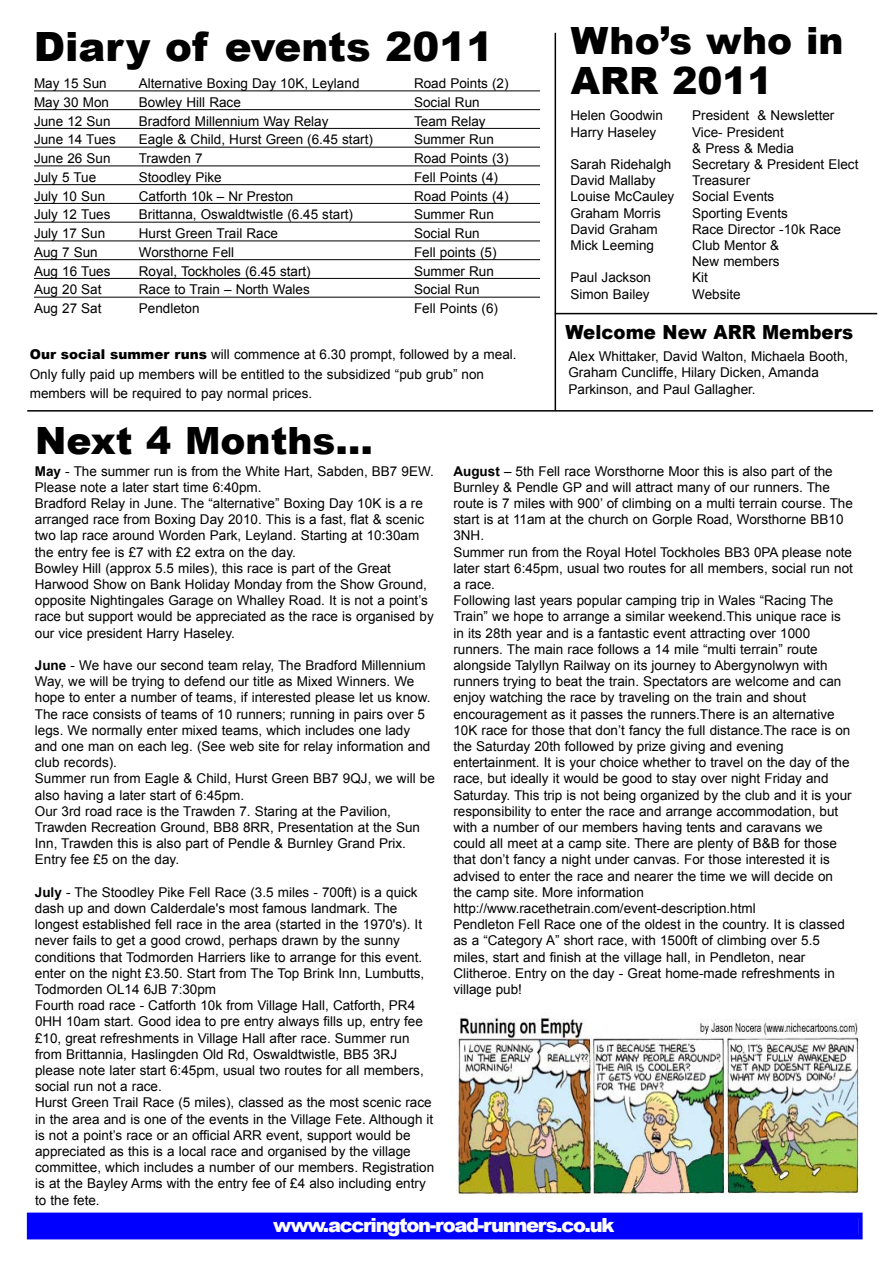
<style>
.page{position:relative;width:893px;height:1263px;background:#fff}
.page>*{position:absolute;margin:0;border:0;box-sizing:border-box;transform-origin:0 0}
.t1{font:900 40.35px "Arial";color:#000}
.t2{font:900 37.65px "Arial";color:#000}
.t3{font:900 19.5px "Arial";letter-spacing:-.065em;color:#fff}
.t4{font:900 19.5px "Arial";color:#000;scale:.93 1}
.t5{font:13.5px/16.2px "Arial";color:#000}
.s1{font-weight:900}
.s2{font-weight:700}
</style>
<div class="page">
<hr style="left:34px;top:91px;width:506px;height:1px;background:#000">
<hr style="left:34px;top:109px;width:506px;height:1px;background:#000">
<hr style="left:34px;top:128px;width:506px;height:1px;background:#000">
<hr style="left:34px;top:147px;width:506px;height:1px;background:#000">
<hr style="left:34px;top:166px;width:506px;height:1px;background:#000">
<hr style="left:34px;top:184px;width:506px;height:1px;background:#000">
<hr style="left:34px;top:203px;width:506px;height:1px;background:#000">
<hr style="left:34px;top:222px;width:506px;height:1px;background:#000">
<hr style="left:34px;top:241px;width:506px;height:1px;background:#000">
<hr style="left:34px;top:259px;width:506px;height:1px;background:#000">
<hr style="left:34px;top:278px;width:506px;height:1px;background:#000">
<hr style="left:34px;top:297px;width:506px;height:1px;background:#000">
<hr style="left:555px;top:33px;width:1px;height:378px;background:#000">
<hr style="left:555px;top:313px;width:322px;height:1px;background:#000">
<hr style="left:27px;top:410px;width:846px;height:2px;background:#000">
<div style="left:31px;top:1217px;width:827px;height:18px;background:#00f"></div>
<div style="left:27px;top:1212px;width:836px;height:27px;border:4px solid #00f"></div>
<img style="left:457px;top:1016px;width:402px;height:181px">
<h1 class="t1" style="left:34px;top:17px;width:461px">Diary of events 2011</h1>
<h2 class="t2" style="left:571px;top:13px;width:274px">Who’s who in</h2>
<p class="t5" style="left:34px;top:75px;width:74px">May 15 Sun</p>
<p class="t5" style="left:139px;top:75px;width:222px">Alternative Boxing Day 10K, Leyland</p>
<p class="t5" style="left:414px;top:75px;width:96px">Road Points (2)</p>
<p class="t5" style="left:34px;top:94px;width:77px">May 30 Mon</p>
<p class="t5" style="left:139px;top:94px;width:104px">Bowley Hill Race</p>
<p class="t5" style="left:414px;top:94px;width:67px">Social Run</p>
<h2 class="t2" style="left:571px;top:53px;width:203px">ARR 2011</h2>
<p class="t5" style="left:570px;top:108px;width:94px">Helen Goodwin</p>
<p class="t5" style="left:692px;top:108px;width:144px">President &amp; Newsletter</p>
<p class="t5" style="left:570px;top:124px;width:87px">Harry Haseley</p>
<p class="t5" style="left:692px;top:124px;width:103px">Vice- President &amp; Press &amp; Media</p>
<p class="t5" style="left:570px;top:156px;width:102px">Sarah Ridehalgh</p>
<p class="t5" style="left:692px;top:156px;width:168px">Secretary &amp; President Elect</p>
<p class="t5" style="left:570px;top:172px;width:87px">David Mallaby</p>
<p class="t5" style="left:692px;top:172px;width:60px">Treasurer</p>
<p class="t5" style="left:570px;top:189px;width:105px">Louise McCauley</p>
<p class="t5" style="left:692px;top:189px;width:84px">Social Events</p>
<p class="t5" style="left:570px;top:205px;width:92px">Graham Morris</p>
<p class="t5" style="left:692px;top:205px;width:97px">Sporting Events</p>
<p class="t5" style="left:570px;top:221px;width:89px">David Graham</p>
<p class="t5" style="left:692px;top:221px;width:150px">Race Director -10k Race</p>
<p class="t5" style="left:570px;top:237px;width:85px">Mick Leeming</p>
<p class="t5" style="left:692px;top:237px;width:89px">Club Mentor &amp;<br>New members</p>
<p class="t5" style="left:570px;top:270px;width:82px">Paul Jackson</p>
<p class="t5" style="left:692px;top:270px;width:17px">Kit</p>
<p class="t5" style="left:570px;top:286px;width:81px">Simon Bailey</p>
<p class="t5" style="left:692px;top:286px;width:50px">Website</p>
<h3 class="t4" style="left:566px;top:317px;width:311px">Welcome New ARR Members</h3>
<p class="t5" style="left:568px;top:348px;width:281px">Alex Whittaker, David Walton, Michaela Booth,<br>Graham Cuncliffe, Hilary Dicken, Amanda<br>Parkinson, and Paul Gallagher.</p>
<p class="t5" style="left:34px;top:113px;width:78px">June 12 Sun</p>
<p class="t5" style="left:139px;top:113px;width:191px">Bradford Millennium Way Relay</p>
<p class="t5" style="left:414px;top:113px;width:73px">Team Relay</p>
<p class="t5" style="left:34px;top:132px;width:83px">June 14 Tues</p>
<p class="t5" style="left:139px;top:132px;width:236px">Eagle &amp; Child, Hurst Green (6.45 start)</p>
<p class="t5" style="left:414px;top:132px;width:81px">Summer Run</p>
<p class="t5" style="left:34px;top:150px;width:78px">June 26 Sun</p>
<p class="t5" style="left:139px;top:150px;width:65px">Trawden 7</p>
<p class="t5" style="left:414px;top:150px;width:96px">Road Points (3)</p>
<p class="t5" style="left:34px;top:169px;width:64px">July 5 Tue</p>
<p class="t5" style="left:139px;top:169px;width:84px">Stoodley Pike</p>
<p class="t5" style="left:414px;top:169px;width:86px">Fell Points (4)</p>
<p class="t5" style="left:34px;top:188px;width:73px">July 10 Sun</p>
<p class="t5" style="left:139px;top:188px;width:156px">Catforth 10k – Nr Preston</p>
<p class="t5" style="left:414px;top:188px;width:96px">Road Points (4)</p>
<p class="t5" style="left:34px;top:207px;width:78px">July 12 Tues</p>
<p class="t5" style="left:139px;top:207px;width:216px">Brittanna, Oswaldtwistle (6.45 start)</p>
<p class="t5" style="left:414px;top:207px;width:81px">Summer Run</p>
<p class="t5" style="left:34px;top:225px;width:73px">July 17 Sun</p>
<p class="t5" style="left:139px;top:225px;width:141px">Hurst Green Trail Race</p>
<p class="t5" style="left:414px;top:225px;width:67px">Social Run</p>
<p class="t5" style="left:34px;top:244px;width:65px">Aug 7 Sun</p>
<p class="t5" style="left:139px;top:244px;width:97px">Worsthorne Fell</p>
<p class="t5" style="left:414px;top:244px;width:84px">Fell points (5)</p>
<p class="t5" style="left:34px;top:263px;width:78px">Aug 16 Tues</p>
<p class="t5" style="left:139px;top:263px;width:173px">Royal, Tockholes (6.45 start)</p>
<p class="t5" style="left:414px;top:263px;width:81px">Summer Run</p>
<p class="t5" style="left:34px;top:282px;width:69px">Aug 20 Sat</p>
<p class="t5" style="left:139px;top:282px;width:172px">Race to Train – North Wales</p>
<p class="t5" style="left:414px;top:282px;width:67px">Social Run</p>
<p class="t5" style="left:34px;top:300px;width:69px">Aug 27 Sat</p>
<p class="t5" style="left:139px;top:300px;width:62px">Pendleton</p>
<p class="t5" style="left:414px;top:300px;width:86px">Fell Points (6)</p>
<p class="t5" style="left:30px;top:345px;width:488px;line-height:19.5px"><span class="s1">Our social summer runs</span> will commence at 6.30 prompt, followed by a meal.<br>Only fully paid up members will be entitled to the subsidized “pub grub” non members will be required to pay normal prices.</p>
<h2 class="t2" style="left:35px;top:412px;width:339px">Next 4 Months…</h2>
<p class="t5" style="left:35px;top:463px;width:400px"><span class="s2">May</span> - The summer run is from the White Hart, Sabden, BB7 9EW.<br>Please note a later start time 6:40pm.<br>Bradford Relay in June. The “alternative” Boxing Day 10K is a re arranged race from Boxing Day 2010. This is a fast, flat &amp; scenic two lap race around Worden Park, Leyland. Starting at 10:30am the entry fee is £7 with £2 extra on the day.<br>Bowley Hill (approx 5.5 miles), this race is part of the Great Harwood Show on Bank Holiday Monday from the Show Ground, opposite Nightingales Garage on Whalley Road. It is not a point’s race but support would be appreciated as the race is organised by our vice president Harry Haseley.</p>
<p class="t5" style="left:35px;top:657px;width:401px"><span class="s2">June</span> - We have our second team relay, The Bradford Millennium Way, we will be trying to defend our title as Mixed Winners. We hope to enter a number of teams, if interested please let us know.<br>The race consists of teams of 10 runners; running in pairs over 5 legs. We normally enter mixed teams, which includes one lady and one man on each leg. (See web site for relay information and club records).<br>Summer run from Eagle &amp; Child, Hurst Green BB7 9QJ, we will be also having a later start of 6:45pm.<br>Our 3rd road race is the Trawden 7. Staring at the Pavilion, Trawden Recreation Ground, BB8 8RR, Presentation at the Sun Inn, Trawden this is also part of Pendle &amp; Burnley Grand Prix.<br>Entry fee £5 on the day.</p>
<p class="t5" style="left:35px;top:884px;width:401px"><span class="s2">July</span> - The Stoodley Pike Fell Race (3.5 miles - 700ft) is a quick dash up and down Calderdale's most famous landmark. The longest established fell race in the area (started in the 1970's). It never fails to get a good crowd, perhaps drawn by the sunny conditions that Todmorden Harriers like to arrange for this event. enter on the night £3.50. Start from The Top Brink Inn, Lumbutts, Todmorden OL14 6JB 7:30pm<br>Fourth road race - Catforth 10k from Village Hall, Catforth, PR4<br>0HH 10am start. Good idea to pre entry always fills up, entry fee £10, great refreshments in Village Hall after race. Summer run from Brittannia, Haslingden Old Rd, Oswaldtwistle, BB5 3RJ please note later start 6:45pm, usual two routes for all members, social run not a race.<br>Hurst Green Trail Race (5 miles), classed as the most scenic race in the area and is one of the events in the Village Fete. Although it is not a point’s race or an official ARR event, support would be appreciated as this is a local race and organised by the village committee, which includes a number of our members. Registration is at the Bayley Arms with the entry fee of £4 also including entry to the fete.</p>
<p class="t5" style="left:453px;top:463px;width:401px"><span class="s2">August</span> – 5th Fell race Worsthorne Moor this is also part of the Burnley &amp; Pendle GP and will attract many of our runners. The route is 7 miles with 900’ of climbing on a multi terrain course. The start is at 11am at the church on Gorple Road, Worsthorne BB10<br>3NH.<br>Summer run from the Royal Hotel Tockholes BB3 0PA please note later start 6:45pm, usual two routes for all members, social run not a race.<br>Following last years popular camping trip in Wales “Racing The Train” we hope to arrange a similar weekend.This unique race is in its 28th year and is a fantastic event attracting over 1000 runners. The main race follows a 14 mile “multi terrain” route alongside Talyllyn Railway on its journey to Abergynolwyn with runners trying to beat the train. Spectators are welcome and can enjoy watching the race by traveling on the train and shout encouragement as it passes the runners.There is an alternative 10K race for those that don’t fancy the full distance.The race is on the Saturday 20th followed by prize giving and evening entertainment. It is your choice whether to travel on the day of the race, but ideally it would be good to stay over night Friday and Saturday. This trip is not being organized by the club and it is your responsibility to enter the race and arrange accommodation, but with a number of our members having tents and caravans we could all meet at a camp site. There are plenty of B&amp;B for those that don’t fancy a night under canvas. For those interested it is advised to enter the race and nearer the time we will decide on the camp site. More information http://www.racethetrain.com/event-description.html<br>Pendleton Fell Race one of the oldest in the country. It is classed as a “Category A” short race, with 1500ft of climbing over 5.5 miles, start and finish at the village hall, in Pendleton, near Clitheroe. Entry on the day - Great home-made refreshments in village pub!</p>
<h3 class="t3" style="left:273px;top:1210px;width:343px">www.accrington-road-runners.co.uk</h3>
</div>
